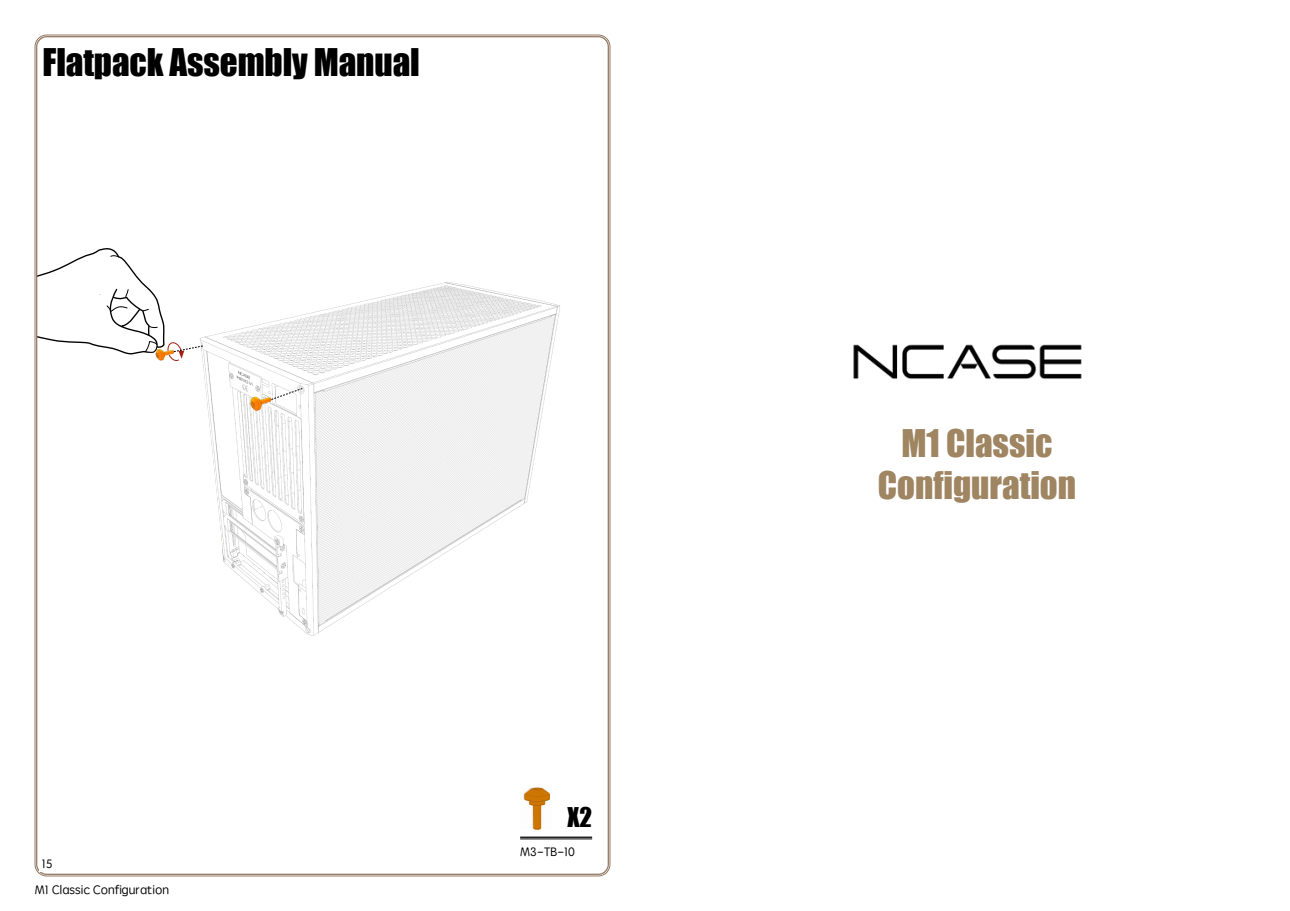
<style>
.page{position:relative;width:1290px;height:911px;background:#fff}
.page>*{position:absolute;margin:0;border:0;box-sizing:border-box;transform-origin:0 0}
.t1{font:35px "Impact";letter-spacing:-.005em;color:#000}
.t2{font:35px/42px "Impact";color:#9f8561;text-align:center}
.t3{font:25px "Impact";color:#000}
.t4{font:12.5px "ST Yuanti SC Regular";color:#000}
</style>
<div class="page">
<img style="left:222px;top:273px;width:389px;height:373px">
<img style="left:523px;top:787px;width:27px;height:43px">
<hr style="left:520px;top:836px;width:72px;height:2px;background:#000">
<hr style="left:520px;top:838px;width:72px;height:1px;background:#000">
<svg style="left:34px;top:246px;width:189px;height:303px"></svg>
<svg style="left:271px;top:388px;width:32px;height:12px"></svg>
<img style="left:853px;top:344px;width:229px;height:35px">
<h1 class="t1" style="left:43px;top:35px;width:379px">Flatpack Assembly Manual</h1>
<p class="t4" style="left:42px;top:854px;width:12px">15</p>
<p class="t4" style="left:35px;top:881px;width:136px">M1 Classic Configuration</p>
<h2 class="t3" style="left:567px;top:798px;width:26px">X2</h2>
<p class="t4" style="left:520px;top:842px;width:57px">M3-TB-10</p>
<h1 class="t2" style="left:878px;top:421px;width:200px">M1 Classic<br>Configuration</h1>
</div>
